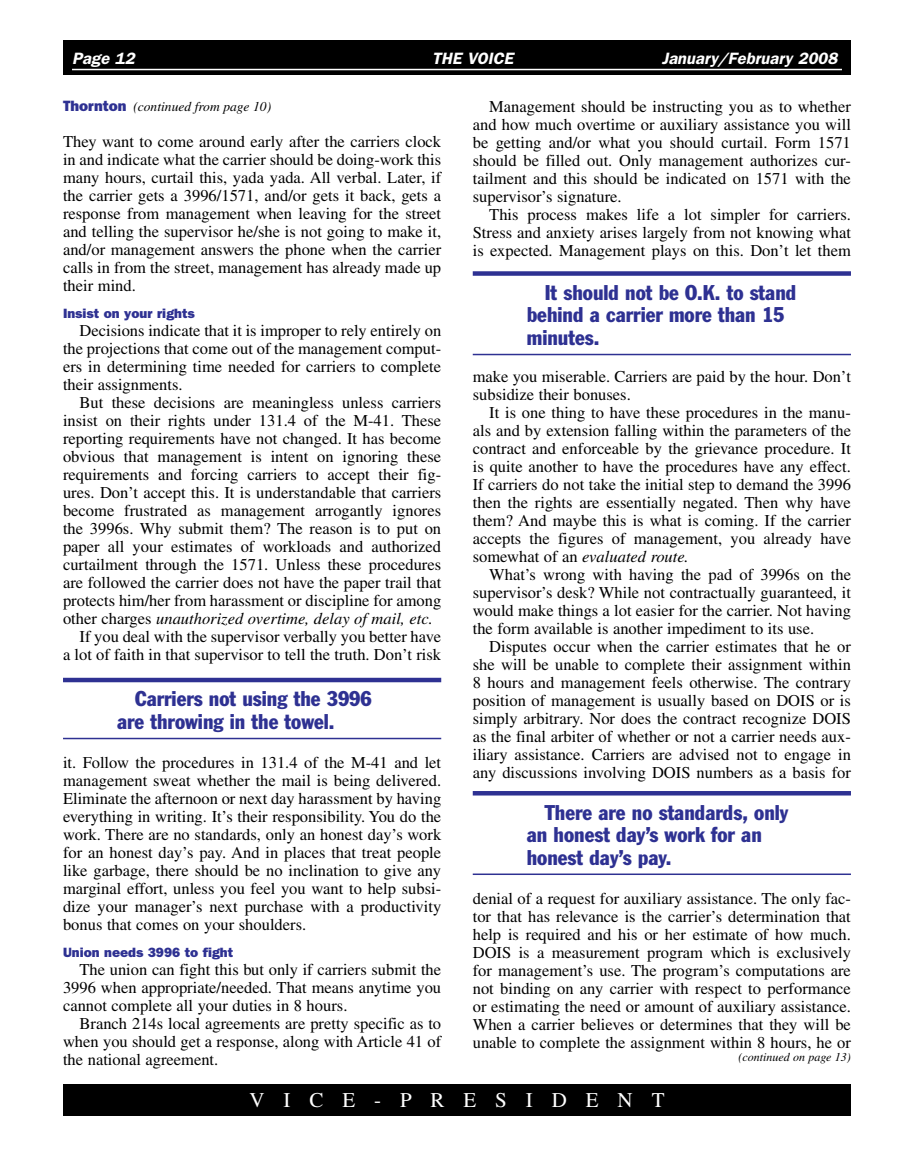
<style>
.page{position:relative;width:905px;height:1161px;background:#fff}
.page>*{position:absolute;margin:0;border:0;box-sizing:border-box;transform-origin:0 0}
.t1{font:condensed 21px/22.5px "Franklin Gothic";color:#2e3192}
.t2{font:21px "Times";letter-spacing:.9em;color:#fff}
.t3{font:16.5px/18px "Times";color:#000;text-align:justify}
.t4{font:italic 16.5px "Times";color:#000}
.t5{font:italic 600 16.5px "Franklin Gothic";color:#fff}
.t6{font:800 13.5px "Franklin Gothic";color:#2e3192}
.t7{font:italic 13.5px "Times";color:#000}
.t8{font:italic 12px "Times";color:#000}
.s1{font-family:"Franklin Gothic";font-weight:800;font-style:normal;font-size:15px;color:#2e3192}
.s2{font-style:normal}
.s3{font-style:italic}
</style>
<div class="page">
<div style="left:63px;top:40px;width:787px;height:35px;background:#000"></div>
<hr style="left:72px;top:69px;width:770px;height:1px;background:#fff">
<div style="left:63px;top:1084px;width:787px;height:32px;background:#000"></div>
<hr style="left:63px;top:678px;width:378px;height:4px;background:#2e3192">
<hr style="left:63px;top:738px;width:378px;height:1px;background:#2e3192">
<div style="left:472px;top:271px;width:378px;height:5px;background:#2e3192"></div>
<hr style="left:472px;top:354px;width:378px;height:1px;background:#2e3192">
<div style="left:472px;top:791px;width:378px;height:5px;background:#2e3192"></div>
<hr style="left:472px;top:874px;width:378px;height:1px;background:#2e3192">
<p class="t5" style="left:72px;top:49px;width:64px">Page 12</p>
<p class="t5" style="left:432px;top:49px;width:83px">THE VOICE</p>
<p class="t5" style="left:661px;top:49px;width:177px">January/February 2008</p>
<p class="t7" style="left:63px;top:99px;width:210px"><span class="s1">Thornton</span> (continued from page 10)</p>
<p class="t3" style="left:63px;top:133px;width:380px">They want to come around early after the carriers clock in and indicate what the carrier should be doing-work this many hours, curtail this, yada yada. All verbal. Later, if the carrier gets a 3996/1571, and/or gets it back, gets a response from management when leaving for the street and telling the supervisor he/she is not going to make it, and/or management answers the phone when the carrier calls in from the street, management has already made up their mind.</p>
<p class="t6" style="left:63px;top:306px;width:133px">Insist on your rights</p>
<p class="t3" style="left:63px;top:322px;width:380px;text-indent:16px">Decisions indicate that it is improper to rely entirely on the projections that come out of the management comput&shy;ers in determining time needed for carriers to complete their assignments.</p>
<p class="t3" style="left:80px;top:394px;width:363px">But these decisions are meaningless unless carriers</p>
<p class="t3" style="left:63px;top:412px;width:379px">insist on their rights under 131.4 of the M-41. These</p>
<p class="t3" style="left:63px;top:430px;width:379px">reporting requirements have not changed. It has become</p>
<p class="t3" style="left:63px;top:448px;width:380px">obvious that management is intent on ignoring these</p>
<p class="t3" style="left:63px;top:466px;width:380px">requirements and forcing carriers to accept their fig-</p>
<p class="t3" style="left:63px;top:484px;width:380px">ures. Don’t accept this. It is understandable that carriers</p>
<p class="t3" style="left:63px;top:502px;width:379px">become frustrated as management arrogantly ignores</p>
<p class="t3" style="left:63px;top:520px;width:379px">the 3996s. Why submit them? The reason is to put on</p>
<p class="t3" style="left:63px;top:538px;width:379px">paper all your estimates of workloads and authorized</p>
<p class="t3" style="left:63px;top:556px;width:379px">curtailment through the 1571. Unless these procedures</p>
<p class="t3" style="left:63px;top:574px;width:380px">are followed the carrier does not have the paper trail that</p>
<p class="t3" style="left:63px;top:592px;width:380px">protects him/her from harassment or discipline for among</p>
<p class="t4" style="left:63px;top:610px;width:371px"><span class="s2">other charges</span> unauthorized overtime, delay of mail, etc.</p>
<p class="t3" style="left:80px;top:628px;width:363px">If you deal with the supervisor verbally you better have</p>
<p class="t3" style="left:63px;top:646px;width:379px">a lot of faith in that supervisor to tell the truth. Don’t risk</p>
<p class="t1" style="left:117px;top:687px;width:256px;text-indent:18px">Carriers not using the 3996 are throwing in the towel.</p>
<p class="t3" style="left:63px;top:754px;width:380px">it. Follow the procedures in 131.4 of the M-41 and let management sweat whether the mail is being delivered.<br>Eliminate the afternoon or next day harassment by having everything in writing. It’s their responsibility. You do the work. There are no standards, only an honest day’s work for an honest day’s pay. And in places that treat people like garbage, there should be no inclination to give any marginal effort, unless you feel you want to help subsi&shy;dize your manager’s next purchase with a productivity bonus that comes on your shoulders.</p>
<p class="t6" style="left:63px;top:945px;width:172px">Union needs 3996 to fight</p>
<p class="t3" style="left:63px;top:961px;width:379px;text-indent:16px">The union can fight this but only if carriers submit the 3996 when appropriate/needed. That means anytime you cannot complete all your duties in 8 hours.</p>
<p class="t3" style="left:63px;top:1015px;width:380px;text-indent:16px">Branch 214s local agreements are pretty specific as to when you should get a response, along with Article 41 of the national agreement.</p>
<p class="t3" style="left:472px;top:97px;width:379px;text-indent:16px">Management should be instructing you as to whether and how much overtime or auxiliary assistance you will be getting and/or what you should curtail. Form 1571 should be filled out. Only management authorizes cur&shy;tailment and this should be indicated on 1571 with the supervisor’s signature.</p>
<p class="t3" style="left:472px;top:205px;width:380px;text-indent:16px">This process makes life a lot simpler for carriers.<br>Stress and anxiety arises largely from not knowing what is expected. Management plays on this. Don’t let them</p>
<p class="t1" style="left:526px;top:281px;width:271px;text-indent:18px">It should not be O.K. to stand behind a carrier more than 15 minutes.</p>
<p class="t3" style="left:472px;top:367px;width:379px">make you miserable. Carriers are paid by the hour. Don’t subsidize their bonuses.</p>
<p class="t3" style="left:472px;top:403px;width:380px;text-indent:16px">It is one thing to have these procedures in the manu&shy;als and by extension falling within the parameters of the contract and enforceable by the grievance procedure. It is quite another to have the procedures have any effect.<br>If carriers do not take the initial step to demand the 3996 then the rights are essentially negated. Then why have them? And maybe this is what is coming. If the carrier accepts the figures of management, you already have somewhat of an <span class="s3">evaluated route.</span></p>
<p class="t3" style="left:472px;top:565px;width:380px;text-indent:16px">What’s wrong with having the pad of 3996s on the supervisor’s desk? While not contractually guaranteed, it would make things a lot easier for the carrier. Not having the form available is another impediment to its use.</p>
<p class="t3" style="left:472px;top:637px;width:380px;text-indent:16px">Disputes occur when the carrier estimates that he or she will be unable to complete their assignment within 8 hours and management feels otherwise. The contrary position of management is usually based on DOIS or is simply arbitrary. Nor does the contract recognize DOIS as the final arbiter of whether or not a carrier needs aux&shy;iliary assistance. Carriers are advised not to engage in any discussions involving DOIS numbers as a basis for</p>
<p class="t1" style="left:526px;top:801px;width:263px;text-indent:18px">There are no standards, only an honest day’s work for an honest day’s pay.</p>
<p class="t3" style="left:472px;top:889px;width:380px">denial of a request for auxiliary assistance. The only fac&shy;tor that has relevance is the carrier’s determination that help is required and his or her estimate of how much.<br>DOIS is a measurement program which is exclusively for management’s use. The program’s computations are not binding on any carrier with respect to performance or estimating the need or amount of auxiliary assistance.<br>When a carrier believes or determines that they will be unable to complete the assignment within 8 hours, he or</p>
<p class="t8" style="left:738px;top:1050px;width:114px">(continued on page 13)</p>
<p class="t2" style="left:249px;top:1088px;width:416px">VICE-PRESIDENT</p>
</div>
